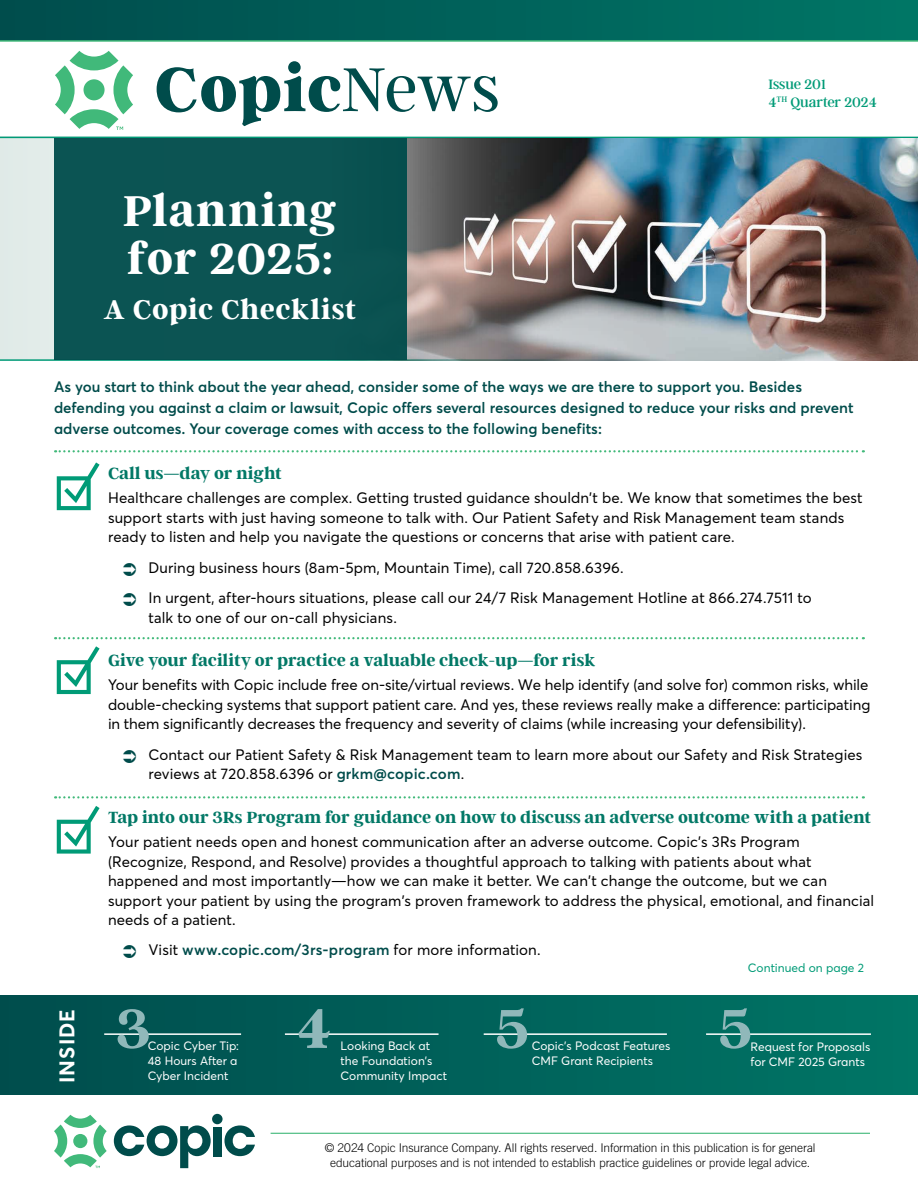
<style>
.page{position:relative;width:918px;height:1188px;background:#fff}
.page>*{position:absolute;margin:0;border:0;box-sizing:border-box;transform-origin:0 0}
.t1{font:800 69px "Argent CF";letter-spacing:.005em;color:#004c4b}
.t2{font:61.5px "Averta";color:#009b77}
.t3{font:700 61.05px "Argent CF";color:#90b8ba}
.t4{font:700 48px/48px "Argent CF";letter-spacing:.02em;color:#fff}
.t5{font:700 30px "Argent CF";letter-spacing:.015em;color:#fff}
.t6{font:700 21px "Averta";letter-spacing:.05em;color:#fff}
.t7{font:700 18px "Argent CF";letter-spacing:-.005em;color:#027866}
.t8{font:15px/19.5px "Averta";letter-spacing:.005em;color:#000}
.t9{font:600 15px/21px "Averta";color:#004c4b}
.t10{font:15px/18px "Argent CF";color:#009b77}
.t11{font:300 12px/15px "Trade Gothic LT Std";letter-spacing:-.005em;color:#000;text-align:center}
.t12{font:12px/15px "Averta";color:#fff}
.t13{font:12px "Averta";color:#009b77}
.s1{font-weight:300}
.s2{font-weight:600;color:#004c4b}
.s3{font-weight:400;color:#000}
</style>
<div class="page">
<div style="left:0;top:136px;width:423px;height:223px;background:#dfeae7"></div>
<div style="left:0;top:995px;width:918px;height:99px;background:linear-gradient(to right,#004d4d,#007566)"></div>
<div style="left:0;top:0;width:918px;height:40px;background:linear-gradient(to right,#004c4d,#007666)"></div>
<hr style="left:0;top:40px;width:918px;height:2px;background:#41b97a">
<hr style="left:271px;top:1133px;width:599px;height:1px;background:#41b97a">
<svg style="left:114px;top:1125px;width:97px;height:43px"></svg>
<div style="left:213px;top:1127px;width:8px;height:30px;background:#004c4b"></div>
<div style="left:212px;top:1114px;width:11px;height:10px;background:#004c4b;border-radius:50%"></div>
<svg style="left:224px;top:1125px;width:31px;height:31px"></svg>
<svg style="left:54px;top:1115px;width:53px;height:53px"></svg>
<hr style="left:0;top:137px;width:918px;height:1px;background:#009b77">
<hr style="left:0;top:359px;width:918px;height:2px;background:#009b77">
<svg style="left:55px;top:51px;width:78px;height:79px"></svg>
<hr style="left:104px;top:1033px;width:137px;height:2px;background:#fff">
<hr style="left:285px;top:1033px;width:154px;height:2px;background:#fff">
<hr style="left:484px;top:1033px;width:183px;height:2px;background:#fff">
<hr style="left:706px;top:1033px;width:165px;height:2px;background:#fff">
<svg style="left:55px;top:450px;width:809px;height:2px"></svg>
<svg style="left:55px;top:637px;width:809px;height:2px"></svg>
<svg style="left:55px;top:796px;width:809px;height:3px"></svg>
<img style="left:328px;top:138px;width:590px;height:223px">
<div style="left:54px;top:138px;width:352px;height:221px;background:#0b5453"></div>
<h1 class="t1" style="left:154px;top:51px;width:347px">Copic<span class="s1">News</span></h1>
<h3 class="t4" style="left:123px;top:187px;width:215px">Planning for 2025:</h3>
<h3 class="t5" style="left:103px;top:293px;width:254px">A Copic Checklist</h3>
<p class="t10" style="left:768px;top:76px;width:110px">Issue 201<br>4<sup>TH</sup> Quarter 2024</p>
<p class="t9" style="left:54px;top:375px;width:801px">As you start to think about the year ahead, consider some of the ways we are there to support you. Besides defending you against a claim or lawsuit, Copic offers several resources designed to reduce your risks and prevent adverse outcomes. Your coverage comes with access to the following benefits:</p>
<h2 class="t2" style="left:54px;top:446px;width:47px">☑</h2>
<h2 class="t2" style="left:54px;top:630px;width:47px">☑</h2>
<h2 class="t2" style="left:54px;top:790px;width:47px">☑</h2>
<p class="t7" style="left:108px;top:464px;width:175px">Call us—day or night</p>
<p class="t8" style="left:108px;top:488px;width:756px">Healthcare challenges are complex. Getting trusted guidance shouldn’t be. We know that sometimes the best support starts with just having someone to talk with. Our Patient Safety and Risk Management team stands ready to listen and help you navigate the questions or concerns that arise with patient care.</p>
<p class="t8" style="left:148px;top:552px;width:665px;line-height:30.3px">During business hours (8am-5pm, Mountain Time), call 720.858.6396.<br>In urgent, after-hours situations, please call our 24/7 Risk Management Hotline at 866.274.7511 to</p>
<p class="t8" style="left:148px;top:607px;width:250px">talk to one of our on-call physicians.</p>
<p class="t7" style="left:108px;top:651px;width:489px">Give your facility or practice a valuable check-up—for risk</p>
<p class="t8" style="left:108px;top:675px;width:764px">Your benefits with Copic include free on-site/virtual reviews. We help identify (and solve for) common risks, while double-checking systems that support patient care. And yes, these reviews really make a difference: participating in them significantly decreases the frequency and severity of claims (while increasing your defensibility).</p>
<p class="t8" style="left:148px;top:744px;width:715px">Contact our Patient Safety &amp; Risk Management team to learn more about our Safety and Risk Strategies reviews at 720.858.6396 or <span class="s2">grkm@copic.com</span>.</p>
<p class="t7" style="left:108px;top:807px;width:765px">Tap into our 3Rs Program for guidance on how to discuss an adverse outcome with a patient</p>
<p class="t8" style="left:108px;top:831px;width:768px">Your patient needs open and honest communication after an adverse outcome. Copic’s 3Rs Program (Recognize, Respond, and Resolve) provides a thoughtful approach to talking with patients about what happened and most importantly—how we can make it better. We can’t change the outcome, but we can support your patient by using the program’s proven framework to address the physical, emotional, and financial needs of a patient.</p>
<p class="t9" style="left:148px;top:939px;width:394px"><span class="s3">Visit</span> www.copic.com/3rs-program <span class="s3">for more information.</span></p>
<p class="t13" style="left:748px;top:959px;width:118px">Continued on page 2</p>
<h3 class="t6" style="left:52px;top:1083px;width:75px;rotate:-90deg">INSIDE</h3>
<h3 class="t3" style="left:115px;top:995px;width:37px">3</h3>
<p class="t12" style="left:148px;top:1037px;width:93px">Copic Cyber Tip:<br>48 Hours After a<br>Cyber Incident</p>
<h3 class="t3" style="left:296px;top:995px;width:37px">4</h3>
<p class="t12" style="left:341px;top:1037px;width:108px">Looking Back at the Foundation's<br>Community Impact</p>
<h3 class="t3" style="left:495px;top:995px;width:36px">5</h3>
<p class="t12" style="left:532px;top:1037px;width:140px">Copic's Podcast Features</p>
<p class="t12" style="left:532px;top:1052px;width:123px">CMF Grant Recipients</p>
<h3 class="t3" style="left:718px;top:995px;width:36px">5</h3>
<p class="t12" style="left:751px;top:1039px;width:121px">Request for Proposals for CMF 2025 Grants</p>
<p class="t11" style="left:325px;top:1140px;width:492px">© 2024 Copic Insurance Company. All rights reserved. Information in this publication is for general educational purposes and is not intended to establish practice guidelines or provide legal advice.</p>
</div>
